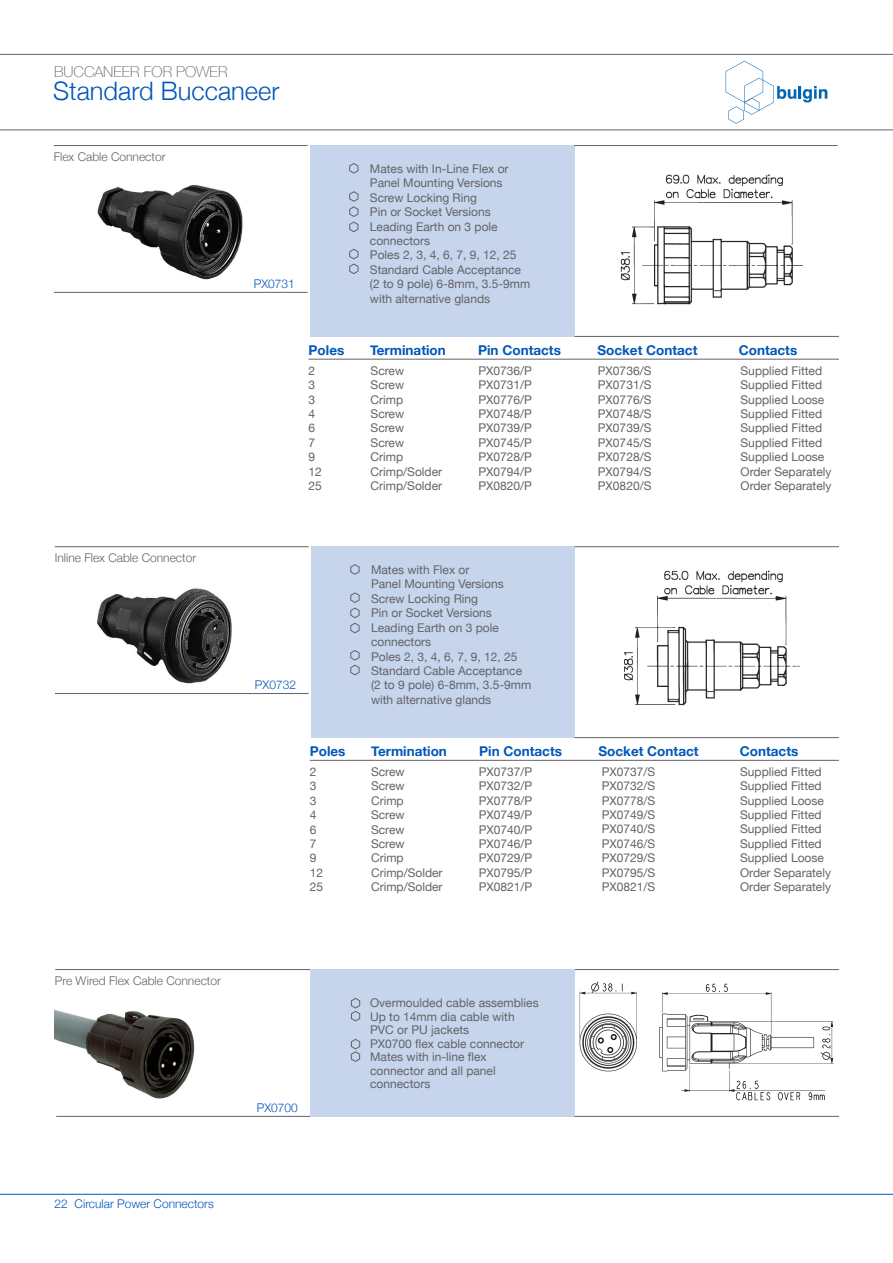
<style>
.page{position:relative;width:893px;height:1263px;background:#fff}
.page>*{position:absolute;margin:0;border:0;box-sizing:border-box;transform-origin:0 0}
.t1{font:300 25.5px "Helvetica Neue";color:#0057b8}
.t2{font:100 15px "Helvetica Neue";color:#636366}
.t3{font:700 13.5px "Helvetica Neue";color:#0057b8}
.t4{font:12px/14.4px "Helvetica Neue";color:#636366}
.t5{font:300 12px "Helvetica Neue";color:#636366}
.t6{font:300 12px "Helvetica Neue";color:#0057b8}
</style>
<div class="page">
<svg style="left:726px;top:61px;width:101px;height:63px"></svg>
<hr style="left:0;top:54px;width:893px;height:1px;background:#636366">
<hr style="left:0;top:129px;width:893px;height:1px;background:#636366">
<hr style="left:0;top:1194px;width:893px;height:1px;background:#0057b8">
<img style="left:620px;top:174px;width:183px;height:131px">
<img style="left:576px;top:981px;width:260px;height:135px">
<img style="left:97px;top:588px;width:135px;height:96px">
<img style="left:97px;top:184px;width:146px;height:96px">
<div style="left:310px;top:145px;width:264px;height:192px;background:#c6d4ec"></div>
<hr style="left:574px;top:145px;width:263px;height:1px;background:#636366">
<hr style="left:54px;top:292px;width:254px;height:1px;background:#636366">
<hr style="left:574px;top:336px;width:265px;height:1px;background:#636366">
<hr style="left:54px;top:145px;width:254px;height:1px;background:#636366">
<hr style="left:309px;top:359px;width:530px;height:1px;background:#636366">
<svg style="left:349px;top:163px;width:10px;height:11px"></svg>
<svg style="left:349px;top:191px;width:10px;height:42px"></svg>
<svg style="left:349px;top:248px;width:10px;height:26px"></svg>
<div style="left:311px;top:546px;width:263px;height:192px;background:#c6d4ec"></div>
<hr style="left:574px;top:546px;width:265px;height:1px;background:#636366">
<hr style="left:55px;top:693px;width:254px;height:1px;background:#636366">
<hr style="left:574px;top:737px;width:265px;height:1px;background:#636366">
<hr style="left:55px;top:546px;width:254px;height:1px;background:#636366">
<hr style="left:310px;top:760px;width:529px;height:1px;background:#636366">
<svg style="left:350px;top:564px;width:10px;height:11px"></svg>
<svg style="left:350px;top:592px;width:10px;height:42px"></svg>
<svg style="left:350px;top:650px;width:10px;height:26px"></svg>
<hr style="left:574px;top:969px;width:265px;height:1px;background:#636366">
<div style="left:310px;top:969px;width:264px;height:148px;background:#c6d4ec"></div>
<hr style="left:56px;top:1116px;width:254px;height:1px;background:#636366">
<hr style="left:574px;top:1116px;width:265px;height:1px;background:#636366">
<hr style="left:55px;top:969px;width:255px;height:1px;background:#636366">
<svg style="left:351px;top:998px;width:10px;height:24px"></svg>
<svg style="left:351px;top:1039px;width:10px;height:23px"></svg>
<img style="left:624px;top:570px;width:177px;height:136px">
<img style="left:55px;top:1010px;width:140px;height:89px">
<p class="t2" style="left:54px;top:60px;width:175px">BUCCANEER FOR POWER</p>
<h1 class="t1" style="left:53px;top:71px;width:228px">Standard Buccaneer</h1>
<p class="t5" style="left:54px;top:147px;width:113px">Flex Cable Connector</p>
<p class="t6" style="left:254px;top:274px;width:43px">PX0731</p>
<p class="t4" style="left:370px;top:162px;width:162px">Mates with In-Line Flex or<br>Panel Mounting Versions<br>Screw Locking Ring<br>Pin or Socket Versions<br>Leading Earth on 3 pole connectors<br>Poles 2, 3, 4, 6, 7, 9, 12, 25<br>Standard Cable Acceptance (2 to 9 pole) 6-8mm, 3.5-9mm with alternative glands</p>
<p class="t3" style="left:309px;top:339px;width:37px">Poles</p>
<p class="t3" style="left:370px;top:339px;width:77px">Termination</p>
<p class="t3" style="left:478px;top:339px;width:84px">Pin Contacts</p>
<p class="t3" style="left:597px;top:339px;width:102px">Socket Contact</p>
<p class="t3" style="left:739px;top:339px;width:60px">Contacts</p>
<p class="t4" style="left:309px;top:364px;width:15px">2<br>3<br>3<br>4<br>6<br>7<br>9<br>12<br>25</p>
<p class="t4" style="left:371px;top:364px;width:73px">Screw<br>Screw<br>Crimp<br>Screw<br>Screw<br>Screw<br>Crimp<br>Crimp/Solder<br>Crimp/Solder</p>
<p class="t4" style="left:478px;top:364px;width:55px;text-align:justify">PX0736/P PX0731/P PX0776/P PX0748/P PX0739/P PX0745/P PX0728/P PX0794/P PX0820/P</p>
<p class="t4" style="left:598px;top:364px;width:55px;text-align:justify">PX0736/S PX0731/S PX0776/S PX0748/S PX0739/S PX0745/S PX0728/S PX0794/S PX0820/S</p>
<p class="t4" style="left:740px;top:364px;width:92px">Supplied Fitted<br>Supplied Fitted<br>Supplied Loose<br>Supplied Fitted<br>Supplied Fitted<br>Supplied Fitted<br>Supplied Loose<br>Order Separately<br>Order Separately</p>
<p class="t5" style="left:55px;top:548px;width:143px">Inline Flex Cable Connector</p>
<p class="t6" style="left:255px;top:675px;width:43px">PX0732</p>
<p class="t4" style="left:371px;top:563px;width:162px">Mates with Flex or<br>Panel Mounting Versions<br>Screw Locking Ring<br>Pin or Socket Versions<br>Leading Earth on 3 pole connectors<br>Poles 2, 3, 4, 6, 7, 9, 12, 25<br>Standard Cable Acceptance (2 to 9 pole) 6-8mm, 3.5-9mm with alternative glands</p>
<p class="t3" style="left:310px;top:740px;width:37px">Poles</p>
<p class="t3" style="left:371px;top:740px;width:77px">Termination</p>
<p class="t3" style="left:479px;top:740px;width:84px">Pin Contacts</p>
<p class="t3" style="left:598px;top:740px;width:102px">Socket Contact</p>
<p class="t3" style="left:740px;top:740px;width:60px">Contacts</p>
<p class="t4" style="left:310px;top:765px;width:15px">2<br>3<br>3<br>4<br>6<br>7<br>9<br>12<br>25</p>
<p class="t4" style="left:479px;top:765px;width:55px;text-align:justify">PX0737/P PX0732/P PX0778/P PX0749/P PX0740/P PX0746/P PX0729/P PX0795/P PX0821/P</p>
<p class="t4" style="left:602px;top:765px;width:55px;text-align:justify">PX0737/S PX0732/S PX0778/S PX0749/S PX0740/S PX0746/S PX0729/S PX0795/S PX0821/S</p>
<p class="t4" style="left:740px;top:765px;width:92px">Supplied Fitted<br>Supplied Fitted<br>Supplied Loose<br>Supplied Fitted<br>Supplied Fitted<br>Supplied Fitted<br>Supplied Loose<br>Order Separately<br>Order Separately</p>
<p class="t4" style="left:371px;top:765px;width:73px">Screw<br>Screw<br>Crimp<br>Screw<br>Screw<br>Screw<br>Crimp<br>Crimp/Solder<br>Crimp/Solder</p>
<p class="t5" style="left:55px;top:971px;width:167px">Pre Wired Flex Cable Connector</p>
<p class="t6" style="left:257px;top:1098px;width:43px">PX0700</p>
<p class="t4" style="left:370px;top:997px;width:170px;line-height:13.5px">Overmoulded cable assemblies<br>Up to 14mm dia cable with<br>PVC or PU jackets<br>PX0700 flex cable connector<br>Mates with in-line flex connector and all panel connectors</p>
<p class="t6" style="left:55px;top:1194px;width:161px">22 Circular Power Connectors</p>
</div>
